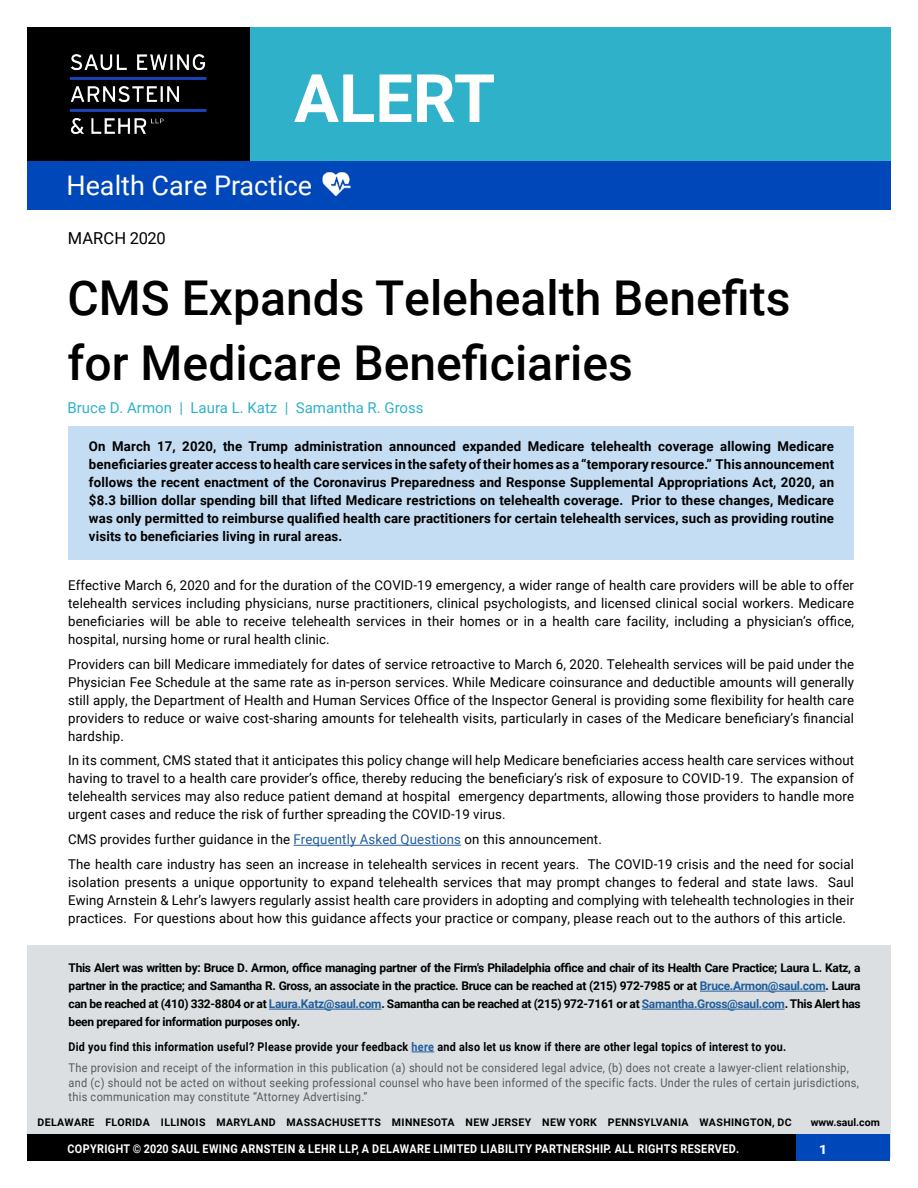
<style>
.page{position:relative;width:918px;height:1188px;background:#fff}
.page>*{position:absolute;margin:0;border:0;box-sizing:border-box;transform-origin:0 0}
.t1{font:700 66.9px "Roboto";color:#fff}
.t2{font:500 48px/64.5px "Roboto";color:#000}
.t3{font:27px "Roboto";color:#fff}
.t4{font:16.5px "Roboto";letter-spacing:.01em;color:#000101}
.t5{font:15px "Roboto";color:#2fb1c9}
.t6{font:13.5px/18px "Roboto";letter-spacing:.01em;color:#000;text-align:justify}
.t7{font:700 13.5px/18px "Roboto";letter-spacing:.01em;color:#000;text-align:justify}
.t8{font:700 12.75px "Roboto";color:#fff;scale:1.17 1}
.t9{font:12px/21.1px "Roboto";letter-spacing:.025em;color:#58595b;scale:.92 1}
.t10{font:700 12px/18px "Roboto";letter-spacing:-.025em;color:#000;text-align:justify}
.t11{font:700 12px "Roboto";letter-spacing:.035em;color:#fff;scale:.9 1}
.t12{font:700 10.5px "Roboto";letter-spacing:.035em;color:#000101}
.t13{font:700 10.5px "Roboto";color:#000101}
.s1{color:#215e9e}
.s2{font-weight:700;color:#000}
.s3{font-weight:700;color:#215e9e}
</style>
<div class="page">
<div style="left:27px;top:27px;width:864px;height:134px;background:#2fb1c9"></div>
<div style="left:27px;top:27px;width:223px;height:134px;background:#000"></div>
<div style="left:27px;top:161px;width:864px;height:49px;background:#0047ba"></div>
<img style="left:69px;top:54px;width:138px;height:81px">
<div style="left:68px;top:426px;width:785px;height:134px;background:#c5ddf3"></div>
<img style="left:322px;top:172px;width:29px;height:25px">
<div style="left:27px;top:945px;width:863px;height:213px;background:#dbdfe1"></div>
<hr style="left:700px;top:991px;width:125px;height:1px;background:#215e9e">
<hr style="left:269px;top:1009px;width:112px;height:1px;background:#215e9e">
<hr style="left:642px;top:1009px;width:143px;height:1px;background:#215e9e">
<svg style="left:412px;top:1052px;width:22px;height:1px"></svg>
<div style="left:27px;top:1135px;width:772px;height:26px;background:#000"></div>
<div style="left:796px;top:1135px;width:94px;height:26px;background:#0047ba"></div>
<hr style="left:294px;top:845px;width:167px;height:1px;background:#215e9e">
<h1 class="t1" style="left:294px;top:51px;width:203px">ALERT</h1>
<h3 class="t3" style="left:66px;top:166px;width:247px">Health Care Practice</h3>
<p class="t4" style="left:68px;top:226px;width:99px">MARCH 2020</p>
<h2 class="t2" style="left:68px;top:264px;width:725px">CMS Expands Telehealth Benefits for Medicare Beneficiaries</h2>
<p class="t5" style="left:68px;top:397px;width:358px">Bruce D. Armon | Laura L. Katz | Samantha R. Gross</p>
<p class="t7" style="left:89px;top:437px;width:747px">On March 17, 2020, the Trump administration announced expanded Medicare telehealth coverage allowing Medicare beneficiaries greater access to health care services in the safety of their homes as a “temporary resource.” This announcement follows the recent enactment of the Coronavirus Preparedness and Response Supplemental Appropriations Act, 2020, an $8.3 billion dollar spending bill that lifted Medicare restrictions on telehealth coverage. Prior to these changes, Medicare was only permitted to reimburse qualified health care practitioners for certain telehealth services, such as providing routine visits to beneficiaries living in rural areas.</p>
<p class="t6" style="left:68px;top:576px;width:787px">Effective March 6, 2020 and for the duration of the COVID-19 emergency, a wider range of health care providers will be able to offer telehealth services including physicians, nurse practitioners, clinical psychologists, and licensed clinical social workers. Medicare beneficiaries will be able to receive telehealth services in their homes or in a health care facility, including a physician’s office, hospital, nursing home or rural health clinic.</p>
<p class="t6" style="left:68px;top:654px;width:787px">Providers can bill Medicare immediately for dates of service retroactive to March 6, 2020. Telehealth services will be paid under the Physician Fee Schedule at the same rate as in-person services. While Medicare coinsurance and deductible amounts will generally still apply, the Department of Health and Human Services Office of the Inspector General is providing some flexibility for health care providers to reduce or waive cost-sharing amounts for telehealth visits, particularly in cases of the Medicare beneficiary’s financial hardship.</p>
<p class="t6" style="left:68px;top:751px;width:787px">In its comment, CMS stated that it anticipates this policy change will help Medicare beneficiaries access health care services without having to travel to a health care provider’s office, thereby reducing the beneficiary’s risk of exposure to COVID-19. The expansion of telehealth services may also reduce patient demand at hospital emergency departments, allowing those providers to handle more urgent cases and reduce the risk of further spreading the COVID-19 virus.</p>
<p class="t6" style="left:68px;top:827px;width:788px;line-height:24.8px">CMS provides further guidance in the <span class="s1">Frequently Asked Questions</span> on this announcement.<br>The health care industry has seen an increase in telehealth services in recent years. The COVID-19 crisis and the need for social</p>
<p class="t6" style="left:68px;top:873px;width:787px">isolation presents a unique opportunity to expand telehealth services that may prompt changes to federal and state laws. Saul Ewing Arnstein &amp; Lehr’s lawyers regularly assist health care providers in adopting and complying with telehealth technologies in their practices. For questions about how this guidance affects your practice or company, please reach out to the authors of this article.</p>
<p class="t10" style="left:69px;top:959px;width:794px">This Alert was written by: Bruce D. Armon, office managing partner of the Firm's Philadelphia office and chair of its Health Care Practice; Laura L. Katz, a partner in the practice; and Samantha R. Gross, an associate in the practice. Bruce can be reached at (215) 972-7985 or at <span class="s1">Bruce.Armon@saul.com</span>. Laura can be reached at (410) 332-8804 or at <span class="s1">Laura.Katz@saul.com</span>. Samantha can be reached at (215) 972-7161 or at <span class="s1">Samantha.Gross@saul.com</span>. This Alert has been prepared for information purposes only.</p>
<p class="t9" style="left:69px;top:1036px;width:850px"><span class="s2">Did you find this information useful? Please provide your feedback</span> <span class="s3">here</span> <span class="s2">and also let us know if there are other legal topics of interest to you.<br></span>The provision and receipt of the information in this publication (a) should not be considered legal advice, (b) does not create a lawyer-client relationship,</p>
<p class="t9" style="left:69px;top:1075px;width:861px;line-height:14.4px">and (c) should not be acted on without seeking professional counsel who have been informed of the specific facts. Under the rules of certain jurisdictions, this communication may constitute “Attorney Advertising.”</p>
<p class="t12" style="left:38px;top:1115px;width:756px">DELAWARE FLORIDA ILLINOIS MARYLAND MASSACHUSETTS MINNESOTA NEW JERSEY NEW YORK PENNSYLVANIA WASHINGTON, DC</p>
<p class="t13" style="left:811px;top:1115px;width:71px">www.saul.com</p>
<p class="t11" style="left:68px;top:1140px;width:748px">COPYRIGHT © 2020 SAUL EWING ARNSTEIN &amp; LEHR LLP, A DELAWARE LIMITED LIABILITY PARTNERSHIP. ALL RIGHTS RESERVED.</p>
<p class="t8" style="left:819px;top:1140px;width:9px">1</p>
</div>
